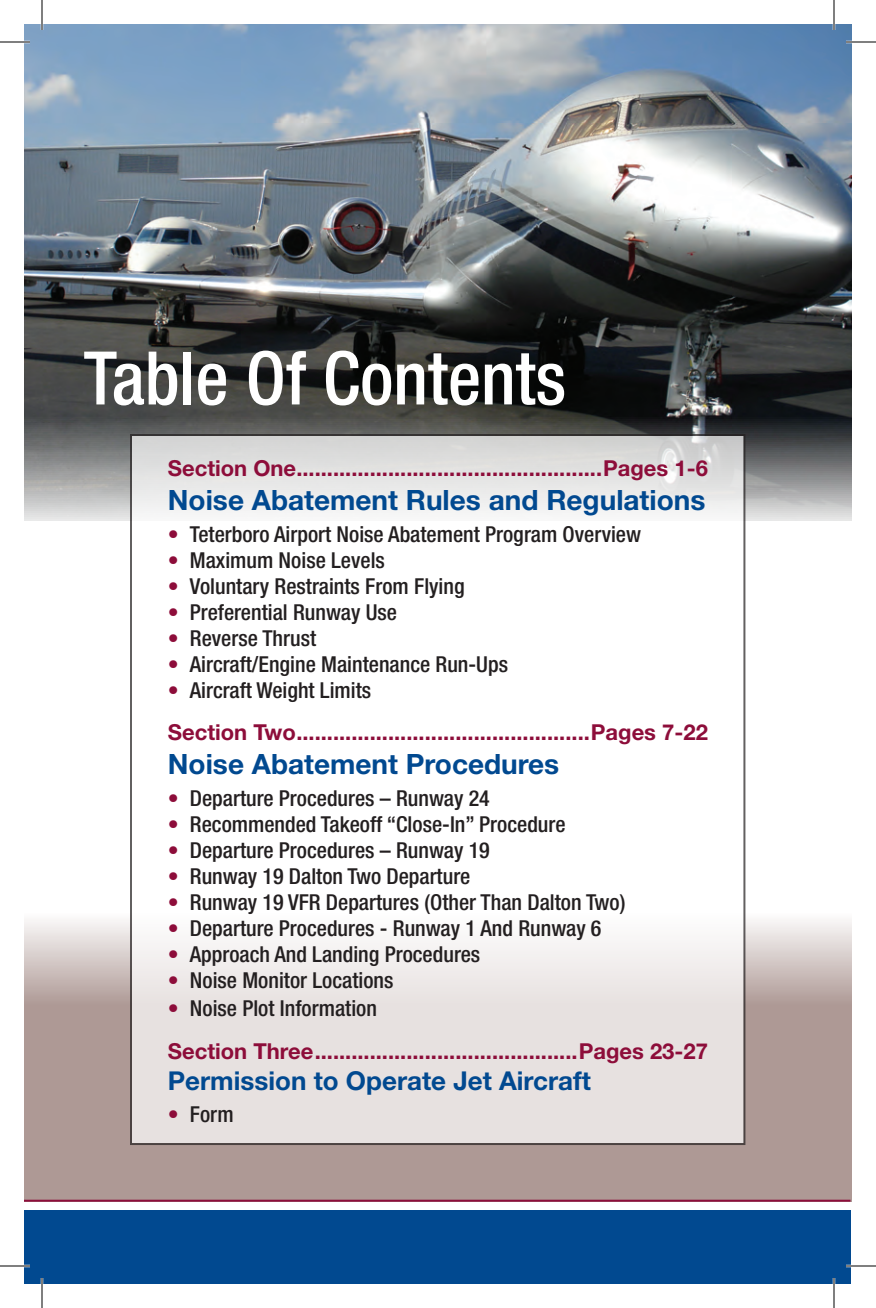
<style>
.page{position:relative;width:876px;height:1308px;background:#fff}
.page>*{position:absolute;margin:0;border:0;box-sizing:border-box;transform-origin:0 0}
.t1{font:500 condensed 74px "Helvetica Neue LT Std";color:#fff}
.t2{font:700 28px "Helvetica Neue LT Std";color:#014990}
.t3{font:700 26px "Helvetica Neue LT Std";color:#014990}
.t4{font:500 condensed 22px "Helvetica Neue LT Std";color:#231f20}
.t5{font:700 22px/42.4px "Helvetica Neue LT Std";color:#8d0d3a}
.s1{color:#8d0d3a}
.s2{font-weight:500;font-stretch:condensed}
.s3{font-weight:500;font-stretch:condensed;color:#231f20}
</style>
<div class="page">
<img style="left:24px;top:24px;width:827px;height:497px">
<svg style="left:24px;top:913px;width:828px;height:289px;background:#b4a29e"></svg>
<div style="left:24px;top:1210px;width:826px;height:74px;background:#014990"></div>
<hr style="left:24px;top:1200px;width:826px;height:2px;background:#8d0d3a">
<svg style="left:133px;top:437px;width:609px;height:705px"></svg>
<hr style="left:0;top:41px;width:30px;height:2px;background:#fff">
<hr style="left:846px;top:41px;width:30px;height:2px;background:#fff">
<hr style="left:0;top:1265px;width:30px;height:2px;background:#fff">
<hr style="left:846px;top:1265px;width:30px;height:2px;background:#fff">
<hr style="left:41px;top:0;width:2px;height:30px;background:#fff">
<hr style="left:41px;top:1278px;width:2px;height:30px;background:#fff">
<hr style="left:833px;top:0;width:2px;height:30px;background:#fff">
<hr style="left:833px;top:1278px;width:2px;height:30px;background:#fff">
<hr style="left:0;top:42px;width:30px;height:1px;background:#000">
<hr style="left:846px;top:42px;width:30px;height:1px;background:#000">
<hr style="left:0;top:1266px;width:30px;height:1px;background:#000">
<hr style="left:846px;top:1266px;width:30px;height:1px;background:#000">
<hr style="left:42px;top:0;width:1px;height:30px;background:#000">
<hr style="left:42px;top:1278px;width:1px;height:30px;background:#000">
<hr style="left:834px;top:0;width:1px;height:30px;background:#000">
<hr style="left:834px;top:1278px;width:1px;height:30px;background:#000">
<h1 class="t1" style="left:84px;top:334px;width:484px">Table Of Contents</h1>
<p class="t5" style="left:168px;top:447px;width:542px">Section One..................................................Pages 1-6</p>
<p class="t2" style="left:168px;top:482px;width:539px">Noise Abatement Rules and Regulations</p>
<p class="t4" style="left:168px;top:521px;width:475px"><span class="s1">•</span> Teterboro Airport Noise Abatement Program Overview</p>
<p class="t4" style="left:168px;top:547px;width:219px"><span class="s1">•</span> Maximum Noise Levels</p>
<p class="t4" style="left:168px;top:573px;width:298px"><span class="s1">•</span> Voluntary Restraints From Flying</p>
<p class="t4" style="left:168px;top:599px;width:231px"><span class="s1">•</span> Preferential Runway Use</p>
<p class="t4" style="left:168px;top:625px;width:150px"><span class="s1">•</span> Reverse Thrust</p>
<p class="t4" style="left:168px;top:651px;width:342px"><span class="s1">•</span> Aircraft/Engine Maintenance Run-Ups</p>
<p class="t5" style="left:168px;top:668px;width:542px"><span class="s2">•</span> <span class="s3">Aircraft Weight Limits<br></span>Section Two................................................Pages 7-22</p>
<p class="t2" style="left:168px;top:746px;width:393px">Noise Abatement Procedures</p>
<p class="t4" style="left:168px;top:785px;width:323px"><span class="s1">•</span> Departure Procedures – Runway 24</p>
<p class="t4" style="left:168px;top:811px;width:399px"><span class="s1">•</span> Recommended Takeoff “Close-In” Procedure</p>
<p class="t4" style="left:168px;top:837px;width:323px"><span class="s1">•</span> Departure Procedures – Runway 19</p>
<p class="t4" style="left:168px;top:863px;width:304px"><span class="s1">•</span> Runway 19 Dalton Two Departure</p>
<p class="t4" style="left:168px;top:889px;width:459px"><span class="s1">•</span> Runway 19 VFR Departures (Other Than Dalton Two)</p>
<p class="t4" style="left:168px;top:915px;width:435px"><span class="s1">•</span> Departure Procedures - Runway 1 And Runway 6</p>
<p class="t4" style="left:168px;top:941px;width:314px"><span class="s1">•</span> Approach And Landing Procedures</p>
<p class="t4" style="left:168px;top:967px;width:227px"><span class="s1">•</span> Noise Monitor Locations</p>
<p class="t5" style="left:168px;top:987px;width:542px"><span class="s2">•</span> <span class="s3">Noise Plot Information<br></span>Section Three...........................................Pages 23-27</p>
<p class="t3" style="left:168px;top:1065px;width:425px">Permission to Operate Jet Aircraft</p>
<p class="t4" style="left:168px;top:1101px;width:67px"><span class="s1">•</span> Form</p>
</div>
